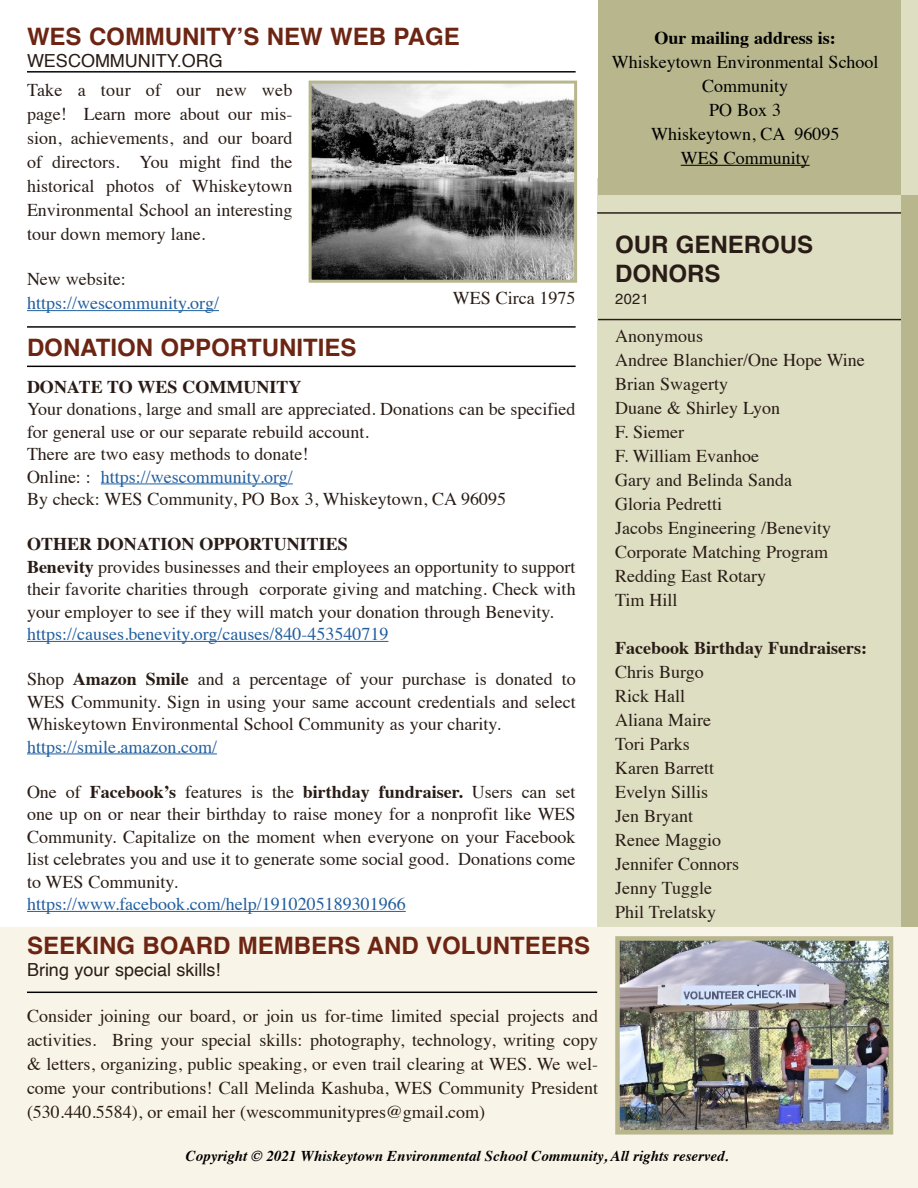
<style>
.page{position:relative;width:918px;height:1188px;background:#fff}
.page>*{position:absolute;margin:0;border:0;box-sizing:border-box;transform-origin:0 0}
.t1{font:700 24px "Helvetica";color:#6d2513}
.t2{font:700 24px/29px "Helvetica";color:#291c16}
.t3{font:18px/24px "Times";color:#291c16}
.t4{font:18px "Times";color:#215e9e}
.t5{font:18px/24px "Times";color:#000;text-align:center}
.t6{font:700 18px "Times";color:#291c16}
.t7{font:18px "Helvetica";color:#291c16}
.t8{font:700 18px "Times";color:#000}
.t9{font:italic 700 15px "Times";color:#000}
.t10{font:14.7px "Helvetica";color:#291c16}
.s1{color:#215e9e}
.s2{font-weight:700}
</style>
<div class="page">
<div style="left:597px;top:178px;width:305px;height:750px;background:#dedec3"></div>
<hr style="left:597px;top:212px;width:321px;height:2px;background:#291c16">
<hr style="left:598px;top:319px;width:320px;height:1px;background:#291c16">
<div style="left:902px;top:194px;width:16px;height:762px;background:#b8b68d"></div>
<div style="left:0;top:928px;width:918px;height:260px;background:#f9f4e8"></div>
<hr style="left:27px;top:310px;width:192px;height:1px;background:#215e9e">
<hr style="left:101px;top:483px;width:192px;height:1px;background:#215e9e">
<hr style="left:27px;top:641px;width:361px;height:1px;background:#215e9e">
<hr style="left:27px;top:753px;width:190px;height:1px;background:#215e9e">
<hr style="left:27px;top:911px;width:379px;height:1px;background:#215e9e">
<hr style="left:27px;top:71px;width:549px;height:2px;background:#000">
<hr style="left:27px;top:992px;width:570px;height:1px;background:#000">
<hr style="left:27px;top:366px;width:549px;height:1px;background:#000">
<hr style="left:27px;top:326px;width:549px;height:2px;background:#000">
<img style="left:313px;top:85px;width:260px;height:194px">
<div style="left:309px;top:81px;width:268px;height:202px;border:3px solid #b8b68d"></div>
<img style="left:620px;top:941px;width:268px;height:189px">
<div style="left:615px;top:936px;width:278px;height:199px;border:4px solid #b8b68d"></div>
<div style="left:598px;top:0;width:320px;height:194px;background:#b8b68d"></div>
<div style="left:902px;top:0;width:16px;height:194px;background:#dedec3"></div>
<hr style="left:681px;top:165px;width:129px;height:1px;background:#000">
<h1 class="t1" style="left:27px;top:17px;width:434px">WES COMMUNITY’S NEW WEB PAGE</h1>
<p class="t7" style="left:27px;top:47px;width:197px">WESCOMMUNITY.ORG</p>
<p class="t3" style="left:27px;top:76px;width:267px;text-align:justify">Take a tour of our new web page! Learn more about our mis&shy;sion, achievements, and our board of directors. You might find the historical photos of Whiskeytown Environmental School an interesting tour down memory lane.</p>
<p class="t3" style="left:27px;top:266px;width:100px">New website:</p>
<p class="t4" style="left:27px;top:286px;width:194px">https://wescommunity.org/</p>
<h1 class="t1" style="left:27px;top:328px;width:331px">DONATION OPPORTUNITIES</h1>
<p class="t3" style="left:453px;top:285px;width:124px">WES Circa 1975</p>
<p class="t6" style="left:27px;top:369px;width:276px">DONATE TO WES COMMUNITY</p>
<p class="t3" style="left:27px;top:396px;width:550px;line-height:22.5px">Your donations, large and small are appreciated. Donations can be specified for general use or our separate rebuild account.<br>There are two easy methods to donate!<br>Online: : <span class="s1">https://wescommunity.org/<br></span>By check: WES Community, PO Box 3, Whiskeytown, CA 96095</p>
<p class="t3" style="left:27px;top:531px;width:550px;line-height:22.5px"><span class="s2">OTHER DONATION OPPORTUNITIES<br>Benevity</span> provides businesses and their employees an opportunity to support their favorite charities through corporate giving and matching. Check with your employer to see if they will match your donation through Benevity.</p>
<p class="t4" style="left:27px;top:617px;width:363px">https://causes.benevity.org/causes/840-453540719</p>
<p class="t3" style="left:27px;top:666px;width:550px;line-height:22.5px;text-align:justify">Shop <span class="s2">Amazon Smile</span> and a percentage of your purchase is donated to WES Community. Sign in using your same account credentials and select Whiskeytown Environmental School Community as your charity.</p>
<p class="t4" style="left:27px;top:730px;width:192px">https://smile.amazon.com/</p>
<p class="t3" style="left:27px;top:779px;width:550px;line-height:22.5px;text-align:justify">One of <span class="s2">Facebook’s</span> features is the <span class="s2">birthday fundraiser.</span> Users can set one up on or near their birthday to raise money for a nonprofit like WES Community. Capitalize on the moment when everyone on your Facebook list celebrates you and use it to generate some social good. Donations come to WES Community.</p>
<p class="t4" style="left:27px;top:887px;width:380px">https://www.facebook.com/help/1910205189301966</p>
<h1 class="t1" style="left:27px;top:926px;width:565px">SEEKING BOARD MEMBERS AND VOLUNTEERS</h1>
<p class="t7" style="left:27px;top:956px;width:195px">Bring your special skills!</p>
<p class="t3" style="left:27px;top:1002px;width:573px;text-align:justify">Consider joining our board, or join us for-time limited special projects and activities. Bring your special skills: photography, technology, writing copy &amp; letters, organizing, public speaking, or even trail clearing at WES. We wel&shy;come your contributions! Call Melinda Kashuba, WES Community President (530.440.5584), or email her (wescommunitypres@gmail.com)</p>
<p class="t8" style="left:655px;top:21px;width:183px">Our mailing address is:</p>
<p class="t5" style="left:612px;top:48px;width:268px">Whiskeytown Environmental School<br>Community<br>PO Box 3<br>Whiskeytown, CA 96095<br>WES Community</p>
<h1 class="t2" style="left:615px;top:231px;width:200px">OUR GENEROUS<br>DONORS</h1>
<p class="t10" style="left:615px;top:288px;width:35px">2021</p>
<p class="t3" style="left:615px;top:323px;width:251px">Anonymous<br>Andree Blanchier/One Hope Wine<br>Brian Swagerty<br>Duane &amp; Shirley Lyon<br>F. Siemer<br>F. William Evanhoe<br>Gary and Belinda Sanda<br>Gloria Pedretti<br>Jacobs Engineering /Benevity<br>Corporate Matching Program<br>Redding East Rotary<br>Tim Hill</p>
<p class="t6" style="left:615px;top:631px;width:253px">Facebook Birthday Fundraisers:</p>
<p class="t3" style="left:615px;top:659px;width:125px">Chris Burgo<br>Rick Hall<br>Aliana Maire<br>Tori Parks<br>Karen Barrett<br>Evelyn Sillis<br>Jen Bryant<br>Renee Maggio<br>Jennifer Connors<br>Jenny Tuggle<br>Phil Trelatsky</p>
<p class="t9" style="left:186px;top:1142px;width:544px">Copyright © 2021 Whiskeytown Environmental School Community, All rights reserved.</p>
</div>
